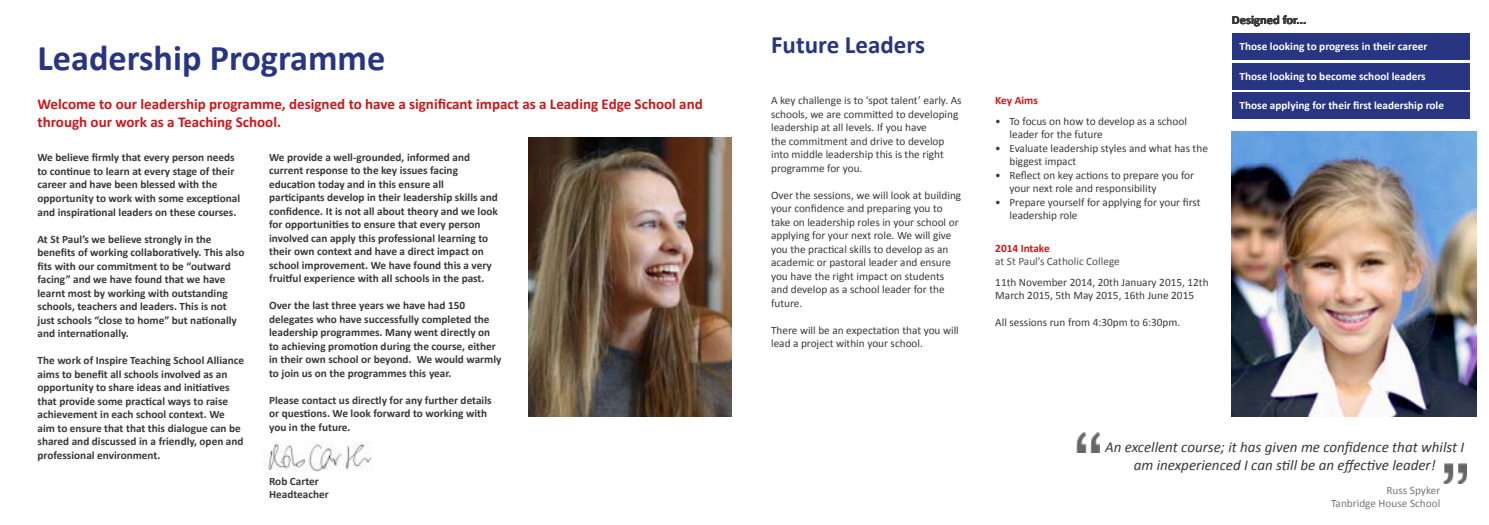
<style>
.page{position:relative;width:1489px;height:525px;background:#fff}
.page>*{position:absolute;margin:0;border:0;box-sizing:border-box;transform-origin:0 0}
.t1{font:700 36.25px "Calibri";color:#283583}
.t2{font:700 25px "Calibri";color:#283583}
.t3{font:700 15px/18px "Calibri";color:#cd171a}
.t4{font:italic 15px/18px "Calibri";color:#3a3938;text-align:center}
.t5{font:700 12.5px "Calibri";color:#3a3938}
.t6{font:700 11.25px/13.5px "Calibri";color:#3a3938}
.t7{font:11.25px/13.5px "Calibri";color:#3a3938}
.t8{font:700 11.25px "Calibri";color:#fff}
.t9{font:11.25px/13.5px "Calibri";color:#787878;text-align:right}
.t10{font:11.25px "Calibri";color:#525251}
.t11{font:700 11.25px "Calibri";color:#cd171a}
.t12{font:10px "Calibri";color:#fff}
.s1{font-weight:700;font-size:11.25px}
.s2{font-weight:400;font-size:10px}
</style>
<div class="page">
<img style="left:262px;top:441px;width:110px;height:31px">
<div style="left:1231px;top:33px;width:238px;height:27px;background:#283583"></div>
<div style="left:1231px;top:63px;width:238px;height:26px;background:#283583"></div>
<div style="left:1231px;top:92px;width:238px;height:27px;background:#283583"></div>
<img style="left:1076px;top:432px;width:23px;height:20px">
<img style="left:1443px;top:463px;width:23px;height:20px">
<img style="left:1231px;top:131px;width:245px;height:285px">
<img style="left:528px;top:138px;width:203px;height:278px">
<h1 class="t1" style="left:38px;top:35px;width:349px">Leadership Programme</h1>
<h3 class="t3" style="left:38px;top:95px;width:666px">Welcome to our leadership programme, designed to have a significant impact as a Leading Edge School and through our work as a Teaching School.</h3>
<p class="t6" style="left:38px;top:151px;width:204px">We believe firmly that every person needs to continue to learn at every stage of their career and have been blessed with the opportunity to work with some exceptional and inspirational leaders on these courses.</p>
<p class="t6" style="left:38px;top:232px;width:208px">At St Paul’s we believe strongly in the benefits of working collaboratively. This also fits with our commitment to be “outward facing” and we have found that we have learnt most by working with outstanding schools, teachers and leaders. This is not just schools “close to home” but nationally and internationally.</p>
<p class="t6" style="left:38px;top:353px;width:208px">The work of Inspire Teaching School Alliance aims to benefit all schools involved as an opportunity to share ideas and initiatives that provide some practical ways to raise achievement in each school context. We aim to ensure that that this dialogue can be shared and discussed in a friendly, open and professional environment.</p>
<p class="t6" style="left:269px;top:150px;width:230px">We provide a well-grounded, informed and current response to the key issues facing education today and in this ensure all participants develop in their leadership skills and confidence. It is not all about theory and we look for opportunities to ensure that every person involved can apply this professional learning to their own context and have a direct impact on school improvement. We have found this a very fruitful experience with all schools in the past.</p>
<p class="t6" style="left:269px;top:298px;width:234px">Over the last three years we have had 150 delegates who have successfully completed the leadership programmes. Many went directly on to achieving promotion during the course, either in their own school or beyond. We would warmly to join us on the programmes this year.</p>
<p class="t6" style="left:269px;top:393px;width:224px">Please contact us directly for any further details or questions. We look forward to working with you in the future.</p>
<p class="t6" style="left:269px;top:474px;width:61px">Rob Carter<br>Headteacher</p>
<h2 class="t2" style="left:771px;top:29px;width:155px">Future Leaders</h2>
<p class="t7" style="left:771px;top:94px;width:192px">A key challenge is to ‘spot talent’ early. As schools, we are committed to developing leadership at all levels. If you have<br>the commitment and drive to develop into middle leadership this is the right programme for you.</p>
<p class="t7" style="left:771px;top:188px;width:192px">Over the sessions, we will look at building your confidence and preparing you to take on leadership roles in your school or applying for your next role. We will give you the practical skills to develop as an academic or pastoral leader and ensure you have the right impact on students and develop as a school leader for the future.</p>
<p class="t7" style="left:771px;top:323px;width:189px">There will be an expectation that you will lead a project within your school.</p>
<p class="t11" style="left:995px;top:93px;width:44px">Key Aims</p>
<p class="t7" style="left:1009px;top:114px;width:179px;text-indent:-14px">• To focus on how to develop as a school leader for the future</p>
<p class="t7" style="left:1009px;top:141px;width:200px;text-indent:-14px">• Evaluate leadership styles and what has the biggest impact</p>
<p class="t7" style="left:1009px;top:168px;width:186px;text-indent:-14px">• Reflect on key actions to prepare you for your next role and responsibility</p>
<p class="t7" style="left:1009px;top:195px;width:192px;text-indent:-14px">• Prepare yourself for applying for your first leadership role</p>
<p class="t11" style="left:995px;top:241px;width:56px">2014 Intake</p>
<p class="t10" style="left:995px;top:254px;width:126px">at St Paul’s Catholic College</p>
<p class="t7" style="left:995px;top:275px;width:215px">11th November 2014, 20th January 2015, 12th<br>March 2015, 5th May 2015, 16th June 2015</p>
<p class="t7" style="left:995px;top:316px;width:186px">All sessions run from 4:30pm to 6:30pm.</p>
<p class="t5" style="left:1231px;top:12px;width:76px">Designed for...</p>
<p class="t8" style="left:1239px;top:39px;width:189px">Those looking to progress in their career</p>
<p class="t8" style="left:1239px;top:69px;width:188px">Those looking to become school leaders</p>
<p class="t8" style="left:1239px;top:98px;width:206px">Those applying for their first leadership role</p>
<p class="t12" style="left:1239px;top:40px;width:198px"><span class="s1">Subject Leaders</span> with a focus on ICT/e-learning</p>
<p class="t8" style="left:1239px;top:69px;width:188px">Assi tant Headteachers <span class="s2">responsible for ICT</span></p>
<p class="t12" style="left:1244px;top:99px;width:129px"><span class="s1">eachers</span> with an interest in ICT</p>
<h3 class="t4" style="left:1105px;top:437px;width:361px">An excellent course; it has given me confidence that whilst I am inexperienced I can still be an effective leader!</h3>
<p class="t9" style="left:1330px;top:483px;width:111px">Russ Spyker<br>Tanbridge House School</p>
</div>
